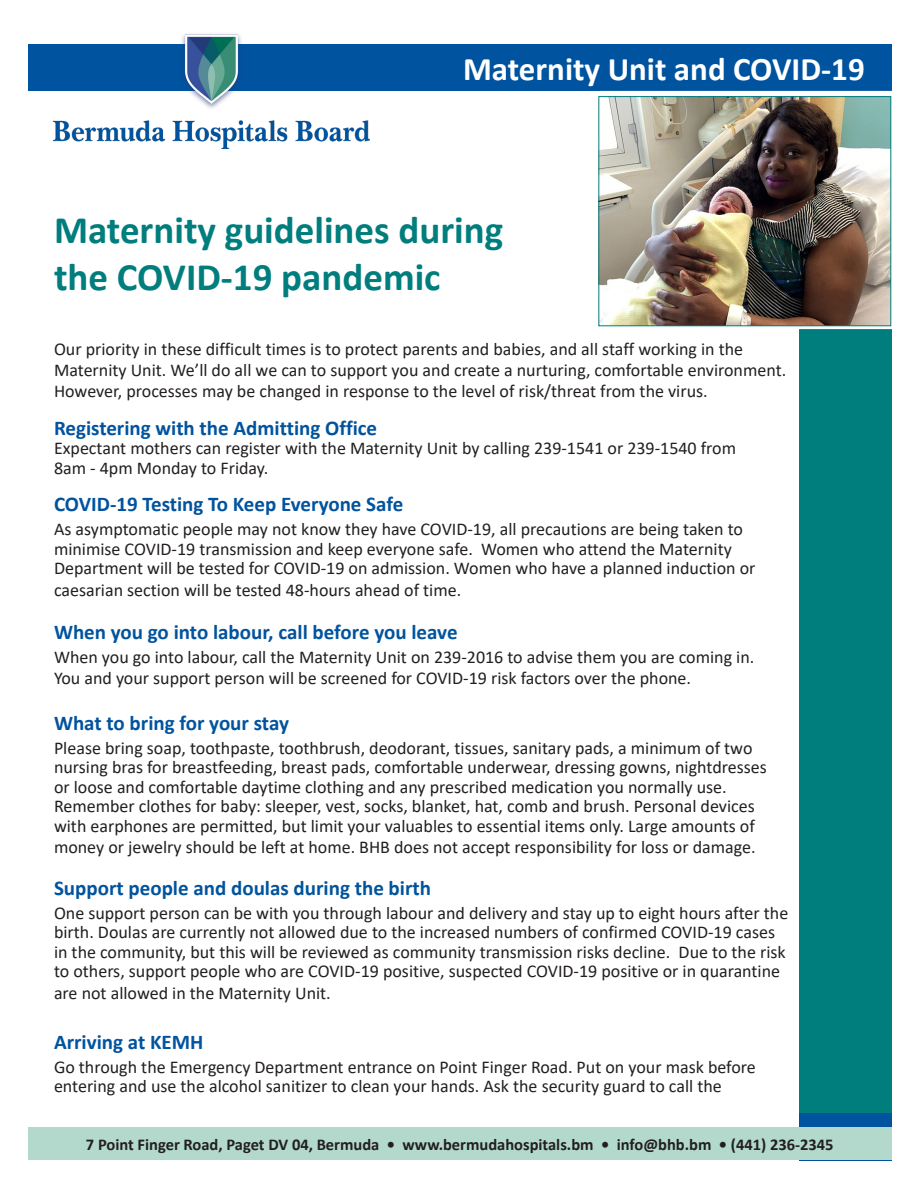
<style>
.page{position:relative;width:918px;height:1188px;background:#fff}
.page>*{position:absolute;margin:0;border:0;box-sizing:border-box;transform-origin:0 0}
.t1{font:700 39px/46.8px "Calibri";color:#007d7d}
.t2{font:700 33px "Calibri";color:#fff}
.Section_text_par_1{font:700 21px "Calibri";color:#00539f}
.Section_head{font:700 21px "Calibri";color:#00539f}
.Section_text_par_1-2{font:18px/19.5px "Calibri";color:#231f20}
.t3{font:700 16.5px "Calibri";color:#231f20}
</style>
<div class="page">
<div style="left:799px;top:55px;width:93px;height:1105px;background:#007d7d"></div>
<div style="left:28px;top:44px;width:864px;height:46px;background:#00539f"></div>
<img style="left:54px;top:34px;width:315px;height:115px">
<div style="left:799px;top:1113px;width:93px;height:47px;background:#00539f"></div>
<div style="left:28px;top:1128px;width:864px;height:32px;background:#b2d9cb"></div>
<div style="left:599px;top:91px;width:296px;height:238px;border:9px solid #fff"></div>
<img style="left:601px;top:98px;width:288px;height:226px">
<div style="left:599px;top:96px;width:292px;height:230px;border:1px solid #007d7d"></div>
<p class="t2" style="left:463px;top:45px;width:403px">Maternity Unit and COVID-19</p>
<p class="t1" style="left:54px;top:207px;width:451px">Maternity guidelines during the COVID-19 pandemic</p>
<p class="Section_text_par_1-2" style="left:54px;top:338px;width:734px;line-height:21.3px">Our priority in these difficult times is to protect parents and babies, and all staff working in the<br>Maternity Unit. We’ll do all we can to support you and create a nurturing, comfortable environment.<br>However, processes may be changed in response to the level of risk/threat from the virus.</p>
<p class="Section_text_par_1" style="left:54px;top:413px;width:325px">Registering with the Admitting Office</p>
<p class="Section_text_par_1-2" style="left:54px;top:438px;width:684px">Expectant mothers can register with the Maternity Unit by calling 239-1541 or 239-1540 from<br>8am - 4pm Monday to Friday.</p>
<p class="Section_text_par_1" style="left:54px;top:489px;width:351px">COVID-19 Testing To Keep Everyone Safe</p>
<p class="Section_text_par_1-2" style="left:54px;top:519px;width:703px">As asymptomatic people may not know they have COVID-19, all precautions are being taken to minimise COVID-19 transmission and keep everyone safe. Women who attend the Maternity<br>Department will be tested for COVID-19 on admission. Women who have a planned induction or</p>
<p class="Section_text_par_1-2" style="left:54px;top:580px;width:409px">caesarian section will be tested 48-hours ahead of time.</p>
<p class="Section_text_par_1" style="left:54px;top:618px;width:405px">When you go into labour, call before you leave</p>
<p class="Section_text_par_1-2" style="left:54px;top:646px;width:702px;line-height:21px">When you go into labour, call the Maternity Unit on 239-2016 to advise them you are coming in.<br>You and your support person will be screened for COVID-19 risk factors over the phone.</p>
<p class="Section_text_par_1" style="left:54px;top:708px;width:236px">What to bring for your stay</p>
<p class="Section_text_par_1-2" style="left:54px;top:738px;width:714px">Please bring soap, toothpaste, toothbrush, deodorant, tissues, sanitary pads, a minimum of two nursing bras for breastfeeding, breast pads, comfortable underwear, dressing gowns, nightdresses or loose and comfortable daytime clothing and any prescribed medication you normally use.<br>Remember clothes for baby: sleeper, vest, socks, blanket, hat, comb and brush. Personal devices with earphones are permitted, but limit your valuables to essential items only. Large amounts of money or jewelry should be left at home. BHB does not accept responsibility for loss or damage.</p>
<p class="Section_text_par_1" style="left:54px;top:873px;width:379px">Support people and doulas during the birth</p>
<p class="Section_text_par_1-2" style="left:54px;top:903px;width:736px">One support person can be with you through labour and delivery and stay up to eight hours after the birth. Doulas are currently not allowed due to the increased numbers of confirmed COVID-19 cases in the community, but this will be reviewed as community transmission risks decline. Due to the risk to others, support people who are COVID-19 positive, suspected COVID-19 positive or in quarantine</p>
<p class="Section_text_par_1-2" style="left:54px;top:983px;width:278px">are not allowed in the Maternity Unit.</p>
<p class="Section_head" style="left:54px;top:1027px;width:151px">Arriving at KEMH</p>
<p class="Section_text_par_1-2" style="left:54px;top:1056px;width:703px">Go through the Emergency Department entrance on Point Finger Road. Put on your mask before entering and use the alcohol sanitizer to clean your hands. Ask the security guard to call the</p>
<p class="t3" style="left:86px;top:1133px;width:749px">7 Point Finger Road, Paget DV 04, Bermuda • www.bermudahospitals.bm • info@bhb.bm • (441) 236-2345</p>
</div>
